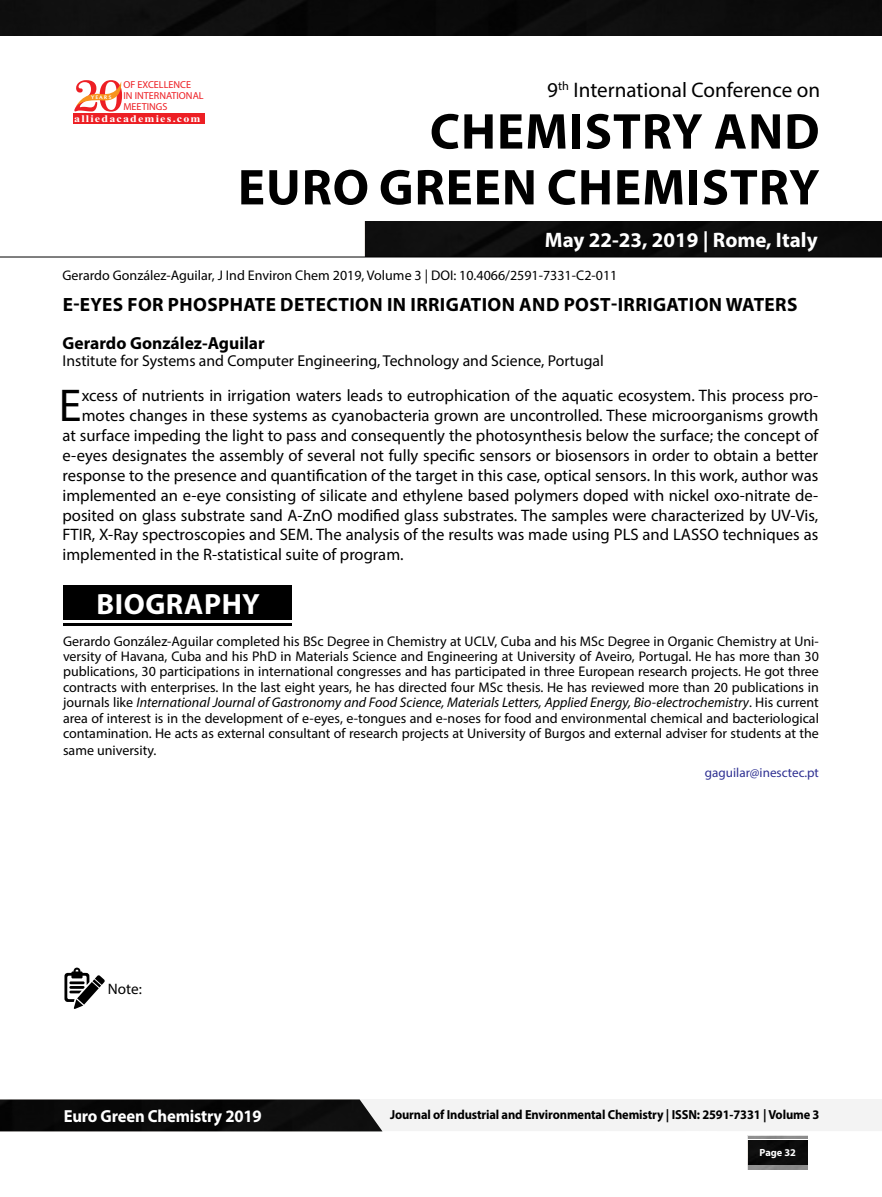
<style>
.page{position:relative;width:882px;height:1197px;background:#fff}
.page>*{position:absolute;margin:0;border:0;box-sizing:border-box;transform-origin:0 0}
.t1{font:700 50.75px/55.8px "Myriad Pro";letter-spacing:.02em;color:#000;text-align:right}
.t2{font:46.2px "Myriad Pro";color:#000}
.t3{font:700 29.4px "Myriad Pro";letter-spacing:.02em;color:#fff}
.t4{font:21.18px "Myriad Pro";color:#000}
.t5{font:700 21px "Myriad Pro";color:#fff}
.t6{font:700 19.25px "Myriad Pro";letter-spacing:.02em;color:#000}
.t7{font:700 17.5px "Myriad Pro";color:#000}
.t8{font:700 17.5px "Myriad Pro";letter-spacing:-.01em;color:#fff;scale:.95 1}
.t9{font:16.62px "Myriad Pro";color:#000}
.t10{font:15.75px "Myriad Pro";color:#000}
.t11{font:15.22px "Myriad Pro";color:#000}
.t12{font:14px/15.4px "Myriad Pro";color:#000;text-align:justify}
.t13{font:700 13.12px "Myriad Pro";letter-spacing:-.01em;color:#000;scale:.95 1}
.t14{font:13.12px "Myriad Pro";color:#2e3092}
.t15{font:700 10.33px "Myriad Pro";color:#fff}
.t16{font:10.15px/10.8px "Myriad Pro";color:#ed1f24}
.t17{font:700 10.15px "Times New Roman";letter-spacing:.1em;color:#fff;scale:1.18 1}
.t18{font:5.25px "Oregon LDO Black";letter-spacing:.24em;color:#fff;scale:1.06 1}
.s1{font-style:italic}
</style>
<div class="page">
<img style="left:748px;top:1140px;width:60px;height:24px">
<hr style="left:748px;top:1136px;width:60px;height:3px;background:#000">
<svg style="left:64px;top:967px;width:41px;height:42px"></svg>
<div style="left:365px;top:222px;width:517px;height:35px;background:#0c0c0c"></div>
<hr style="left:0;top:257px;width:882px;height:1px;background:#000">
<div style="left:0;top:0;width:882px;height:35px;background:#0c0c0c"></div>
<div style="left:73px;top:113px;width:132px;height:11px;background:#ed1f24"></div>
<svg style="left:74px;top:80px;width:49px;height:32px"></svg>
<div style="left:0;top:1100px;width:382px;height:31px;background:#090909"></div>
<div style="left:63px;top:585px;width:228px;height:35px;background:#000"></div>
<hr style="left:63px;top:623px;width:228px;height:3px;background:#000">
<p class="t16" style="left:123px;top:79px;width:82px">OF EXCELLENCE<br>IN INTERNATIONAL<br>MEETINGS</p>
<p class="t17" style="left:74px;top:111px;width:109px">alliedacademies.com</p>
<p class="t18" style="left:91px;top:94px;width:21px">YEARS</p>
<h3 class="t4" style="left:547px;top:77px;width:274px">9<sup>th</sup> International Conference on</h3>
<h1 class="t1" style="left:238px;top:102px;width:583px">CHEMISTRY AND<br>EURO GREEN CHEMISTRY</h1>
<h3 class="t5" style="left:545px;top:226px;width:274px">May 22-23, 2019 | Rome, Italy</h3>
<p class="t12" style="left:62px;top:267px;width:556px">Gerardo González-Aguilar, J Ind Environ Chem 2019, Volume 3 | DOI: 10.4066/2591-7331-C2-011</p>
<h3 class="t6" style="left:63px;top:292px;width:736px">E-EYES FOR PHOSPHATE DETECTION IN IRRIGATION AND POST-IRRIGATION WATERS</h3>
<p class="t7" style="left:62px;top:331px;width:204px">Gerardo González-Aguilar</p>
<p class="t10" style="left:62px;top:351px;width:543px">Institute for Systems and Computer Engineering, Technology and Science, Portugal</p>
<h2 class="t2" style="left:59px;top:377px;width:24px">E</h2>
<p class="t9" style="left:82px;top:385px;width:738px">xcess of nutrients in irrigation waters leads to eutrophication of the aquatic ecosystem. This process pro-</p>
<p class="t9" style="left:82px;top:405px;width:738px">motes changes in these systems as cyanobacteria grown are uncontrolled. These microorganisms growth</p>
<p class="t9" style="left:62px;top:425px;width:757px">at surface impeding the light to pass and consequently the photosynthesis below the surface; the concept of</p>
<p class="t9" style="left:62px;top:445px;width:757px">e-eyes designates the assembly of several not fully specific sensors or biosensors in order to obtain a better</p>
<p class="t9" style="left:62px;top:465px;width:757px">response to the presence and quantification of the target in this case, optical sensors. In this work, author was</p>
<p class="t9" style="left:62px;top:485px;width:757px">implemented an e-eye consisting of silicate and ethylene based polymers doped with nickel oxo-nitrate de-</p>
<p class="t9" style="left:62px;top:505px;width:757px">posited on glass substrate sand A-ZnO modified glass substrates. The samples were characterized by UV-Vis,</p>
<p class="t9" style="left:62px;top:525px;width:757px">FTIR, X-Ray spectroscopies and SEM. The analysis of the results was made using PLS and LASSO techniques as</p>
<p class="t9" style="left:62px;top:545px;width:343px">implemented in the R-statistical suite of program.</p>
<h3 class="t3" style="left:96px;top:585px;width:165px">BIOGRAPHY</h3>
<p class="t12" style="left:63px;top:633px;width:757px">Gerardo González-Aguilar completed his BSc Degree in Chemistry at UCLV, Cuba and his MSc Degree in Organic Chemistry at Uni&shy;versity of Havana, Cuba and his PhD in Materials Science and Engineering at University of Aveiro, Portugal. He has more than 30 publications, 30 participations in international congresses and has participated in three European research projects. He got three contracts with enterprises. In the last eight years, he has directed four MSc thesis. He has reviewed more than 20 publications in journals like <span class="s1">International Journal of Gastronomy and Food Science, Materials Letters, Applied Energy, Bio-electrochemistry</span>. His current area of interest is in the development of e-eyes, e-tongues and e-noses for food and environmental chemical and bacteriological contamination. He acts as external consultant of research projects at University of Burgos and external adviser for students at the</p>
<p class="t12" style="left:63px;top:742px;width:95px">same university.</p>
<p class="t14" style="left:705px;top:764px;width:115px">gaguilar@inesctec.pt</p>
<p class="t11" style="left:108px;top:979px;width:35px">Note:</p>
<p class="t8" style="left:64px;top:1105px;width:210px">Euro Green Chemistry 2019</p>
<p class="t13" style="left:390px;top:1106px;width:454px">Journal of Industrial and Environmental Chemistry | ISSN: 2591-7331 | Volume 3</p>
<p class="t15" style="left:760px;top:1146px;width:38px">Page 32</p>
</div>
